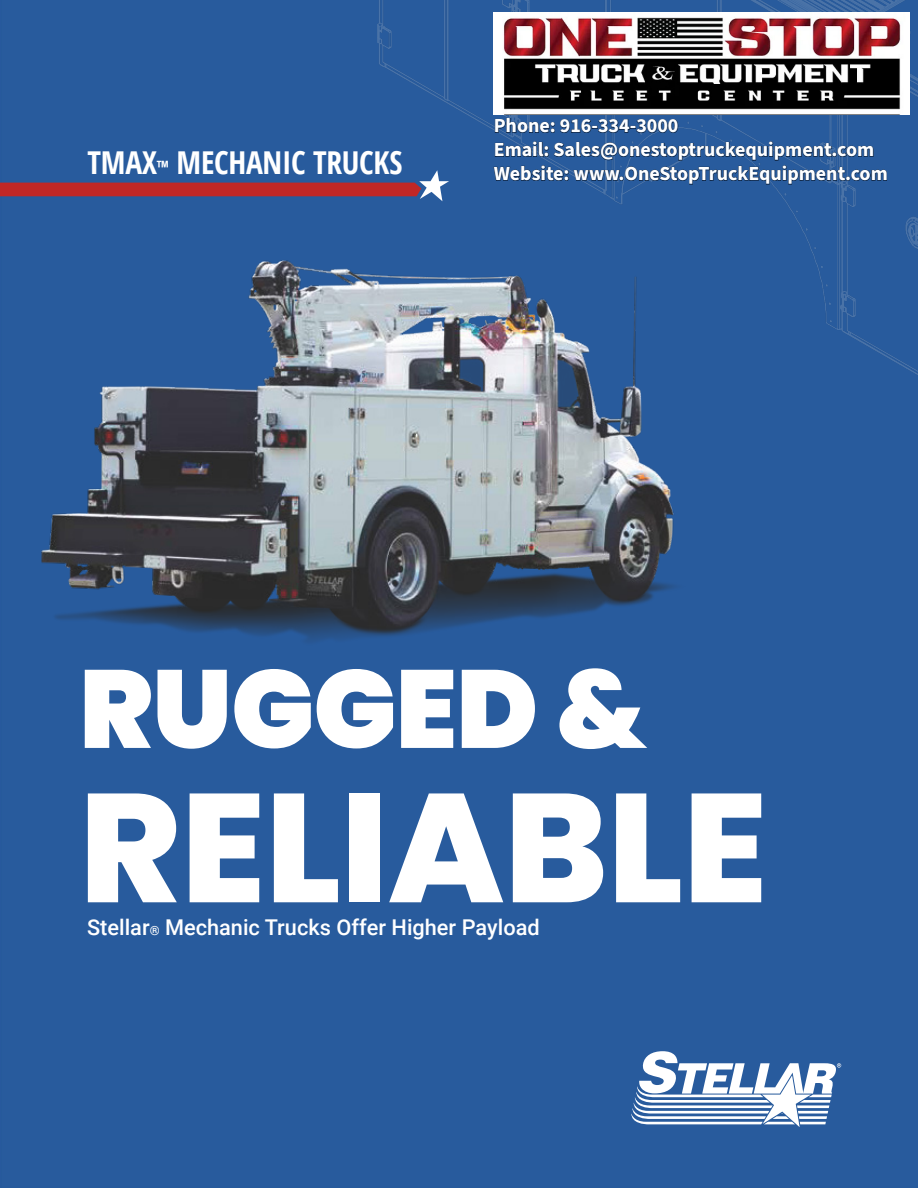
<style>
.page{position:relative;width:918px;height:1188px;background:#285b9d}
.page>*{position:absolute;margin:0;border:0;box-sizing:border-box;transform-origin:0 0}
.t1{font:800 154.35px "Poppins";color:#fff}
.t2{font:900 110.4px "Poppins";letter-spacing:-.005em;color:#fff}
.t3{font:700 condensed 31.5px "Open Sans";letter-spacing:-.01em;color:#fff}
.t4{font:500 21.75px "Roboto";color:#fff}
.t5{font:700 19.95px/24px "Source Sans 3";color:#fff}
.s1{font-size:18.45px}
.s2{font-size:12.75px}
</style>
<div class="page">
<div style="left:372px;top:0;width:546px;height:422px;background:#285b9d"></div>
<svg style="left:631px;top:1051px;width:210px;height:76px"></svg>
<svg style="left:0;top:170px;width:449px;height:31px;background:#6c496e"></svg>
<img style="left:40px;top:237px;width:712px;height:426px">
<img style="left:494px;top:12px;width:416px;height:103px">
<svg style="left:494px;top:118px;width:393px;height:66px;background:#265591"></svg>
<h3 class="t3" style="left:87px;top:140px;width:317px">TMAX<span class="s1">™</span> MECHANIC TRUCKS</h3>
<p class="t5" style="left:494px;top:114px;width:396px">Phone: 916-334-3000<br>Email: Sales@onestoptruckequipment.com<br>Website: www.OneStopTruckEquipment.com</p>
<h2 class="t2" style="left:79px;top:645px;width:570px">RUGGED &amp;</h2>
<h1 class="t1" style="left:79px;top:759px;width:690px">RELIABLE</h1>
<p class="t4" style="left:87px;top:912px;width:454px">Stellar<span class="s2">®</span> Mechanic Trucks Offer Higher Payload</p>
</div>
